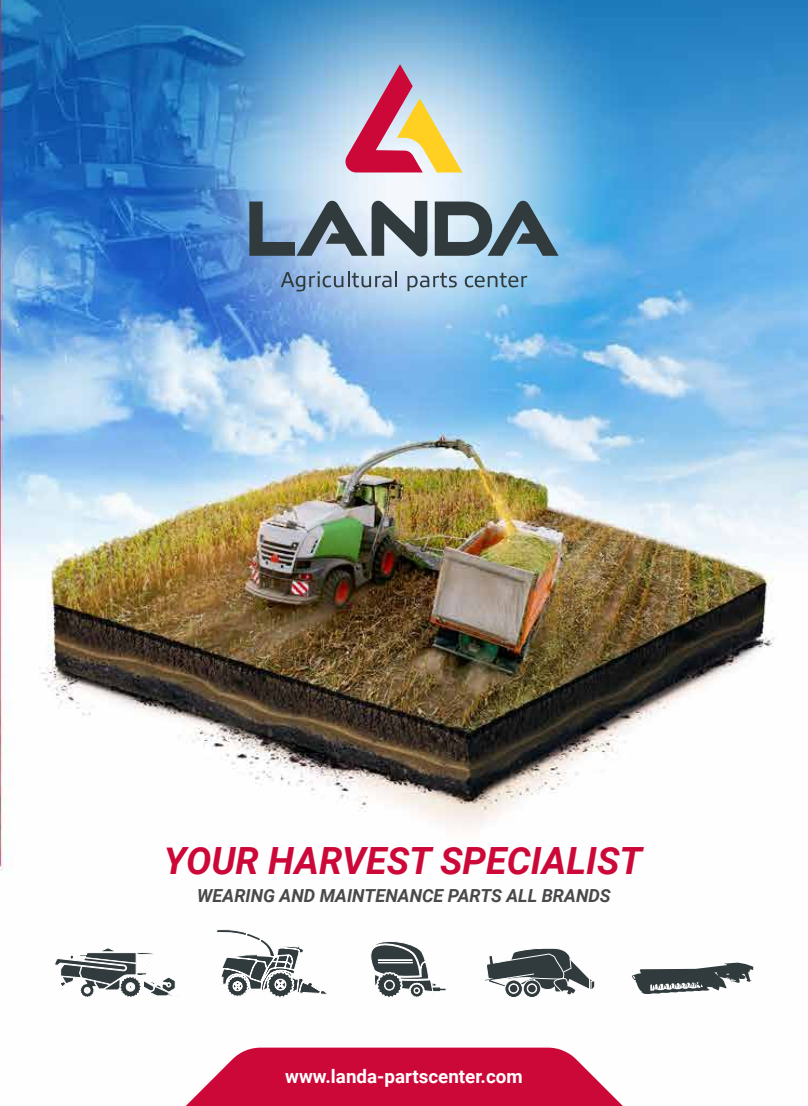
<style>
.page{position:relative;width:808px;height:1106px;background:#fff}
.page>*{position:absolute;margin:0;border:0;box-sizing:border-box;transform-origin:0 0}
.t1{font:italic 700 37.5px "Roboto";color:#cc0839}
.t2{font:700 18.75px "Roboto";color:#fff}
.t3{font:italic 700 18px "Roboto";color:#49484a}
</style>
<div class="page">
<img style="left:0;top:0;width:808px;height:998px">
<svg style="left:186px;top:1047px;width:437px;height:59px;background:#d32c55"></svg>
<svg style="left:281px;top:271px;width:116px;height:20px;background:#8ea7c3"></svg>
<svg style="left:407px;top:273px;width:50px;height:18px"></svg>
<svg style="left:465px;top:273px;width:62px;height:14px"></svg>
<svg style="left:249px;top:201px;width:178px;height:55px;background:#7d8e9b"></svg>
<svg style="left:435px;top:201px;width:124px;height:55px;background:#6b8391"></svg>
<svg style="left:345px;top:64px;width:117px;height:108px;background:#cba0a0"></svg>
<svg style="left:216px;top:929px;width:113px;height:69px"></svg>
<svg style="left:54px;top:947px;width:127px;height:50px"></svg>
<svg style="left:366px;top:937px;width:81px;height:61px"></svg>
<svg style="left:483px;top:947px;width:112px;height:50px"></svg>
<svg style="left:631px;top:962px;width:122px;height:32px"></svg>
<h1 class="t1" style="left:164px;top:834px;width:480px">YOUR HARVEST SPECIALIST</h1>
<p class="t3" style="left:197px;top:882px;width:415px">WEARING AND MAINTENANCE PARTS ALL BRANDS</p>
<p class="t2" style="left:285px;top:1063px;width:239px">www.landa-partscenter.com</p>
</div>
